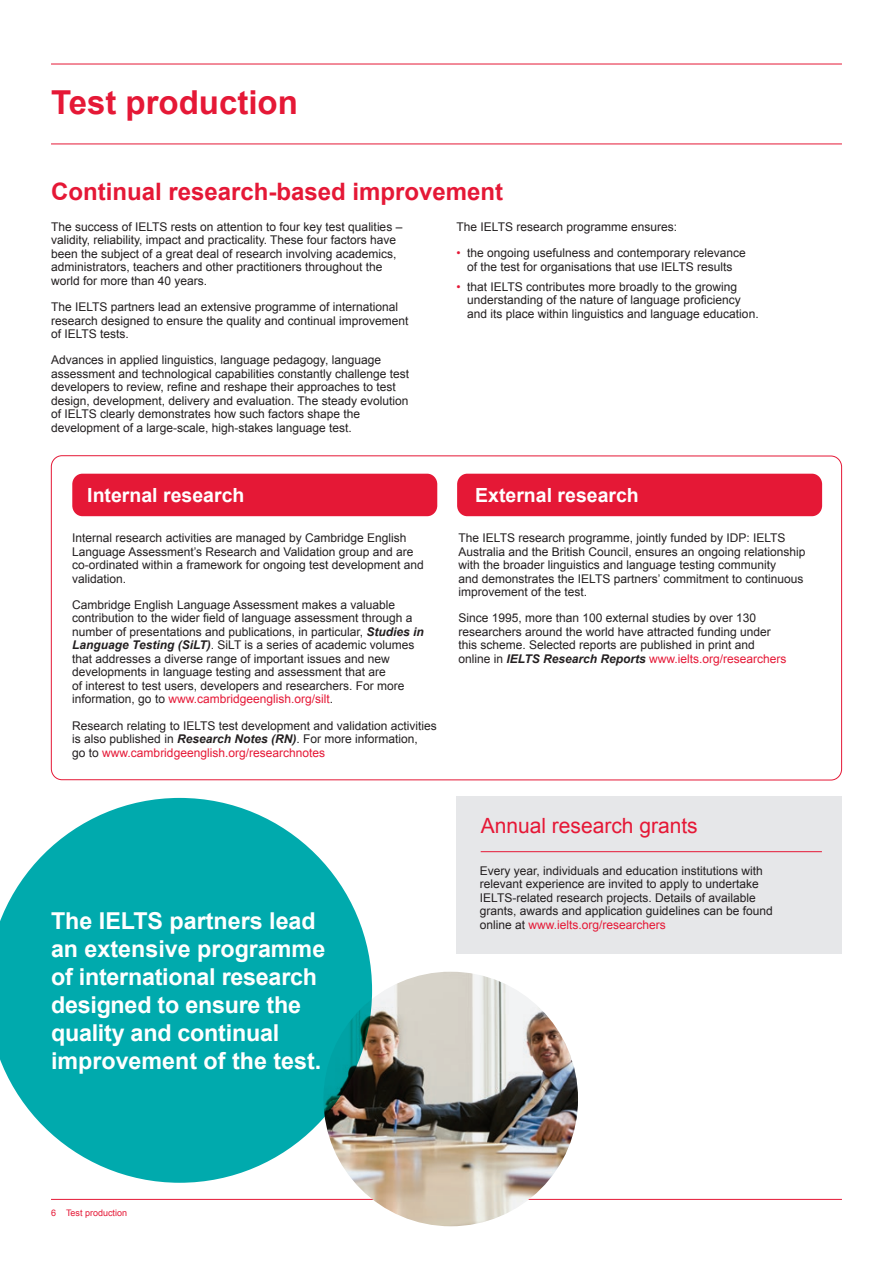
<style>
.page{position:relative;width:893px;height:1263px;background:#fff}
.page>*{position:absolute;margin:0;border:0;box-sizing:border-box;transform-origin:0 0}
.t1{font:700 33px "Arial";color:#e51836}
.t2{font:700 24px "Arial";color:#e51836}
.t3{font:700 23.25px/27.9px "Arial";letter-spacing:-.01em;color:#fff}
.t4{font:21px "Arial";color:#e51836}
.t5{font:700 19.5px "Arial";color:#fff}
.t6{font:12px/13.5px "Arial";color:#231f20}
.t7{font:9px "Arial";color:#e51836}
.s1{color:#e51836}
.s2{font-weight:700;font-style:italic}
</style>
<div class="page">
<hr style="left:51px;top:1199px;width:791px;height:1px;background:#e51836">
<hr style="left:51px;top:144px;width:791px;height:1px;background:#e51836">
<hr style="left:51px;top:64px;width:791px;height:1px;background:#e51836">
<div style="left:456px;top:796px;width:386px;height:158px;background:#e6e7e9"></div>
<hr style="left:481px;top:851px;width:341px;height:1px;background:#e51836">
<div style="left:72px;top:474px;width:365px;height:42px;background:#e51836;border-radius:10px"></div>
<div style="left:457px;top:474px;width:365px;height:42px;background:#e51836;border-radius:10px"></div>
<svg style="left:0;top:798px;width:372px;height:385px;fill:#00aaad"></svg>
<img style="left:323px;top:972px;width:255px;height:254px;border-radius:50%">
<h1 class="t1" style="left:51px;top:81px;width:248px">Test production</h1>
<h2 class="t2" style="left:51px;top:176px;width:454px">Continual research-based improvement</h2>
<p class="t6" style="left:456px;top:220px;width:222px">The IELTS research programme ensures:</p>
<p class="t6" style="left:456px;top:246px;width:291px;text-align:center"><span class="s1">•</span> the ongoing usefulness and contemporary relevance of the test for organisations that use IELTS results</p>
<p class="t6" style="left:467px;top:280px;width:293px;text-indent:-11px"><span class="s1">•</span> that IELTS contributes more broadly to the growing understanding of the nature of language proficiency and its place within linguistics and language education.</p>
<p class="t6" style="left:51px;top:220px;width:353px">The success of IELTS rests on attention to four key test qualities – validity, reliability, impact and practicality. These four factors have been the subject of a great deal of research involving academics, administrators, teachers and other practitioners throughout the world for more than 40 years.</p>
<p class="t6" style="left:51px;top:300px;width:359px">The IELTS partners lead an extensive programme of international research designed to ensure the quality and continual improvement of IELTS tests.</p>
<p class="t6" style="left:51px;top:354px;width:360px">Advances in applied linguistics, language pedagogy, language assessment and technological capabilities constantly challenge test developers to review, refine and reshape their approaches to test design, development, delivery and evaluation. The steady evolution of IELTS clearly demonstrates how such factors shape the development of a large-scale, high-stakes language test.</p>
<h3 class="t5" style="left:87px;top:482px;width:159px">Internal research</h3>
<h3 class="t5" style="left:475px;top:482px;width:165px">External research</h3>
<p class="t6" style="left:72px;top:531px;width:353px">Internal research activities are managed by Cambridge English Language Assessment’s Research and Validation group and are co-ordinated within a framework for ongoing test development and validation.</p>
<p class="t6" style="left:72px;top:598px;width:353px">Cambridge English Language Assessment makes a valuable contribution to the wider field of language assessment through a number of presentations and publications, in particular, <span class="s2">Studies in Language Testing (SiLT)</span>. SiLT is a series of academic volumes that addresses a diverse range of important issues and new developments in language testing and assessment that are<br>of interest to test users, developers and researchers. For more information, go to <span class="s1">www.cambridgeenglish.org/silt</span>.</p>
<p class="t6" style="left:72px;top:719px;width:366px">Research relating to IELTS test development and validation activities is also published in <span class="s2">Research Notes (RN)</span>. For more information,<br>go to <span class="s1">www.cambridgeenglish.org/researchnotes</span></p>
<p class="t6" style="left:459px;top:531px;width:348px">The IELTS research programme, jointly funded by IDP: IELTS Australia and the British Council, ensures an ongoing relationship with the broader linguistics and language testing community<br>and demonstrates the IELTS partners’ commitment to continuous improvement of the test.</p>
<p class="t6" style="left:459px;top:611px;width:329px">Since 1995, more than 100 external studies by over 130 researchers around the world have attracted funding under this scheme. Selected reports are published in print and online in <span class="s2">IELTS Research Reports</span> <span class="s1">www.ielts.org/researchers</span></p>
<h3 class="t3" style="left:51px;top:908px;width:276px">The IELTS partners lead an extensive programme of international research designed to ensure the quality and continual improvement of the test.</h3>
<h3 class="t4" style="left:481px;top:812px;width:219px">Annual research grants</h3>
<p class="t6" style="left:480px;top:864px;width:294px">Every year, individuals and education institutions with relevant experience are invited to apply to undertake IELTS-related research projects. Details of available grants, awards and application guidelines can be found online at <span class="s1">www.ielts.org/researchers</span></p>
<p class="t7" style="left:51px;top:1207px;width:7px">6</p>
<p class="t7" style="left:66px;top:1207px;width:63px">Test production</p>
</div>
